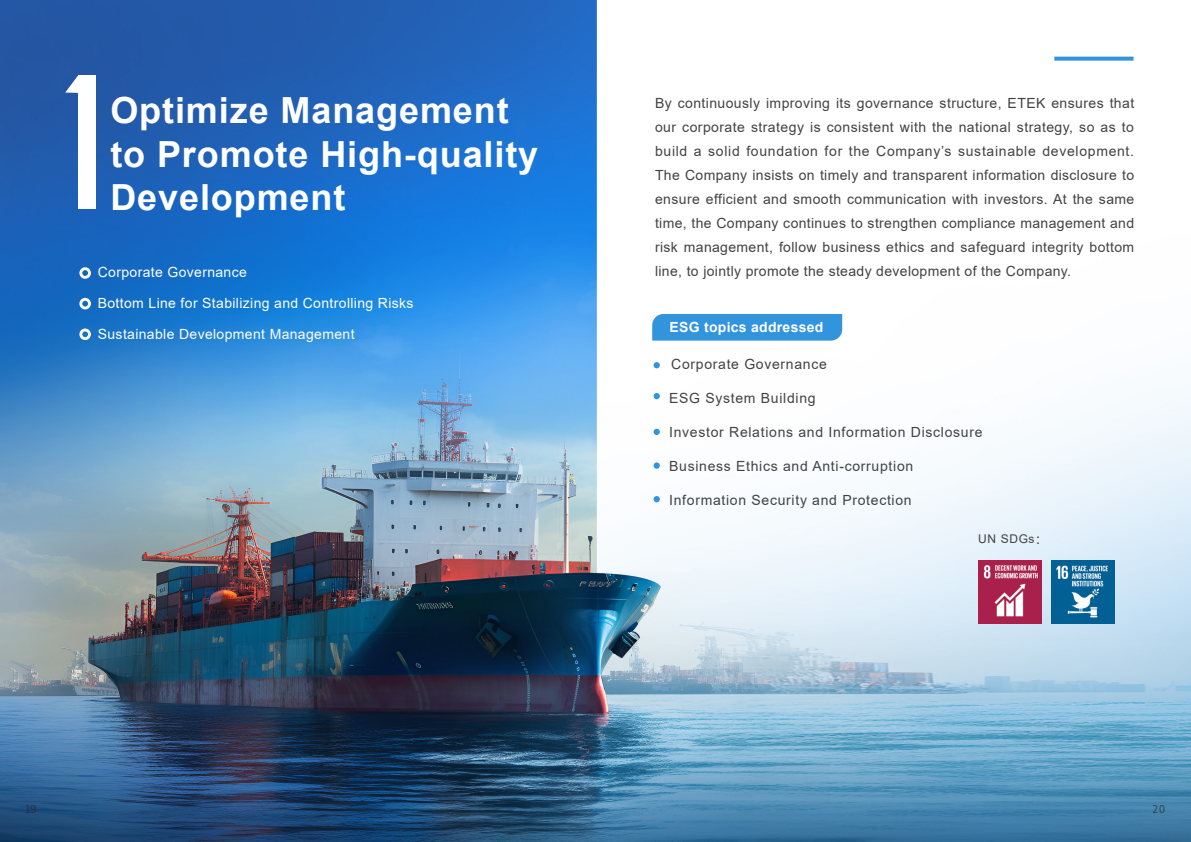
<style>
.page{position:relative;width:1191px;height:842px;background:#fff}
.page>*{position:absolute;margin:0;border:0;box-sizing:border-box;transform-origin:0 0}
.t1{font:700 36px/43.2px "Arial";letter-spacing:.025em;color:#fff}
.t2{font:14px/24px "Arial";letter-spacing:.05em;color:#424242;text-align:justify}
.t3{font:14px "Arial";letter-spacing:.025em;color:#fff}
.t4{font:14px "Arial";letter-spacing:.025em;color:#424242}
.t5{font:700 14px "Arial";letter-spacing:.02em;color:#fff}
.t6{font:12px "Arial";letter-spacing:.05em;color:#424242}
.t7{font:11px "Source Han Sans SC";color:#231f20}
.s1{font-family:"Source Han Sans SC"}
</style>
<div class="page">
<img style="left:0;top:0;width:1191px;height:842px">
<div style="left:78px;top:76px;width:18px;height:133px;background:#fff"></div>
<svg style="left:65px;top:76px;width:13px;height:17px"></svg>
<svg style="left:1054px;top:57px;width:79px;height:4px"></svg>
<img style="left:1051px;top:560px;width:63px;height:63px">
<img style="left:978px;top:560px;width:63px;height:63px">
<div style="left:652px;top:314px;width:190px;height:27px;background:#3294dc"></div>
<div style="left:653px;top:362px;width:7px;height:6px;background:#3294dc;border-radius:50%"></div>
<div style="left:653px;top:393px;width:7px;height:6px;background:#3294dc;border-radius:50%"></div>
<div style="left:653px;top:429px;width:7px;height:6px;background:#3294dc;border-radius:50%"></div>
<div style="left:653px;top:496px;width:7px;height:6px;background:#3294dc;border-radius:50%"></div>
<div style="left:653px;top:462px;width:7px;height:7px;background:#3294dc;border-radius:50%"></div>
<svg style="left:79px;top:267px;width:12px;height:12px"></svg>
<svg style="left:79px;top:328px;width:12px;height:12px"></svg>
<svg style="left:79px;top:298px;width:12px;height:11px"></svg>
<p class="t1" style="left:110px;top:90px;width:429px">Optimize Management to Promote High-quality<br>Development</p>
<p class="t2" style="left:655px;top:91px;width:481px">By continuously improving its governance structure, ETEK ensures that our corporate strategy is consistent with the national strategy, so as to build a solid foundation for the Company’s sustainable development.<br>The Company insists on timely and transparent information disclosure to ensure efficient and smooth communication with investors. At the same time, the Company continues to strengthen compliance management and risk management, follow business ethics and safeguard integrity bottom</p>
<p class="t3" style="left:98px;top:262px;width:151px">Corporate Governance</p>
<p class="t4" style="left:655px;top:262px;width:417px">line, to jointly promote the steady development of the Company.</p>
<p class="t3" style="left:98px;top:294px;width:317px">Bottom Line for Stabilizing and Controlling Risks</p>
<p class="t3" style="left:98px;top:325px;width:258px">Sustainable Development Management</p>
<p class="t5" style="left:669px;top:317px;width:155px">ESG topics addressed</p>
<p class="t2" style="left:671px;top:352px;width:157px">Corporate Governance</p>
<p class="t2" style="left:669px;top:386px;width:148px">ESG System Building</p>
<p class="t2" style="left:669px;top:420px;width:315px">Investor Relations and Information Disclosure</p>
<p class="t2" style="left:669px;top:454px;width:246px">Business Ethics and Anti-corruption</p>
<p class="t2" style="left:669px;top:488px;width:244px">Information Security and Protection</p>
<p class="t6" style="left:978px;top:531px;width:70px">UN SDGs<span class="s1">：</span></p>
<p class="t7" style="left:24px;top:803px;width:14px">19</p>
<p class="t7" style="left:1152px;top:803px;width:14px">20</p>
</div>
